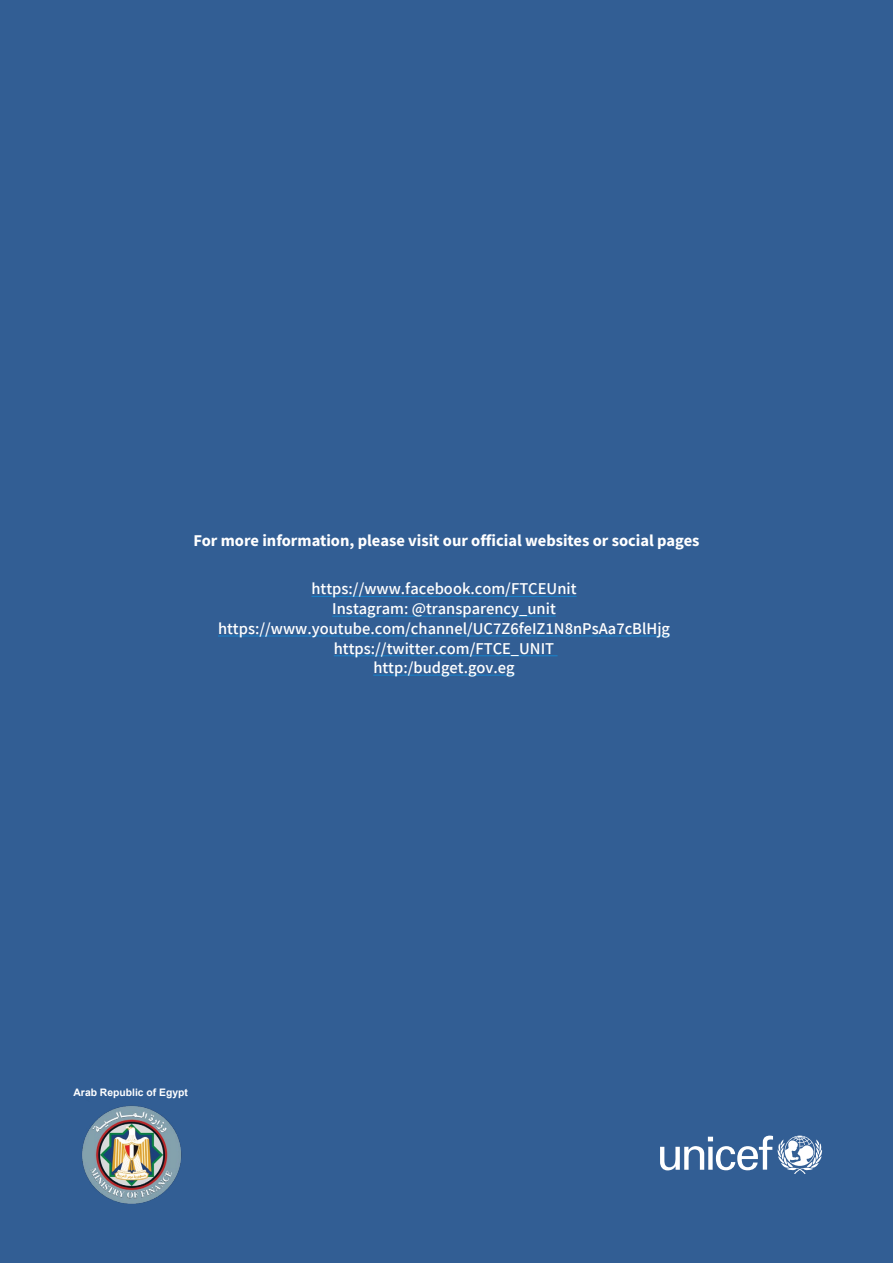
<style>
.page{position:relative;width:893px;height:1263px;background:#325e94}
.page>*{position:absolute;margin:0;border:0;box-sizing:border-box;transform-origin:0 0}
.t1{font:16.5px/19.8px "Mada";color:#fff;text-align:center}
.t2{font:700 16.5px "Mada";color:#fff}
.t3{font:700 10.35px "Arial";color:#fff}
</style>
<div class="page">
<svg style="left:660px;top:1135px;width:162px;height:39px"></svg>
<img style="left:82px;top:1105px;width:100px;height:99px">
<hr style="left:373px;top:675px;width:142px;height:1px;background:#1685cf">
<hr style="left:311px;top:596px;width:266px;height:1px;background:#1685cf">
<hr style="left:332px;top:616px;width:224px;height:1px;background:#1685cf">
<hr style="left:218px;top:636px;width:452px;height:1px;background:#1685cf">
<hr style="left:334px;top:655px;width:224px;height:1px;background:#1685cf">
<p class="t2" style="left:193px;top:531px;width:508px">For more information, please visit our official websites or social pages</p>
<p class="t1" style="left:218px;top:580px;width:454px">https://www.facebook.com/FTCEUnit<br>Instagram: @transparency_unit https://www.youtube.com/channel/UC7Z6feIZ1N8nPsAa7cBlHjg https://twitter.com/FTCE_UNIT</p>
<p class="t3" style="left:74px;top:1086px;width:116px">Arab Republic of Egypt</p>
<p class="t1" style="left:373px;top:659px;width:143px">http:/budget.gov.eg</p>
</div>
